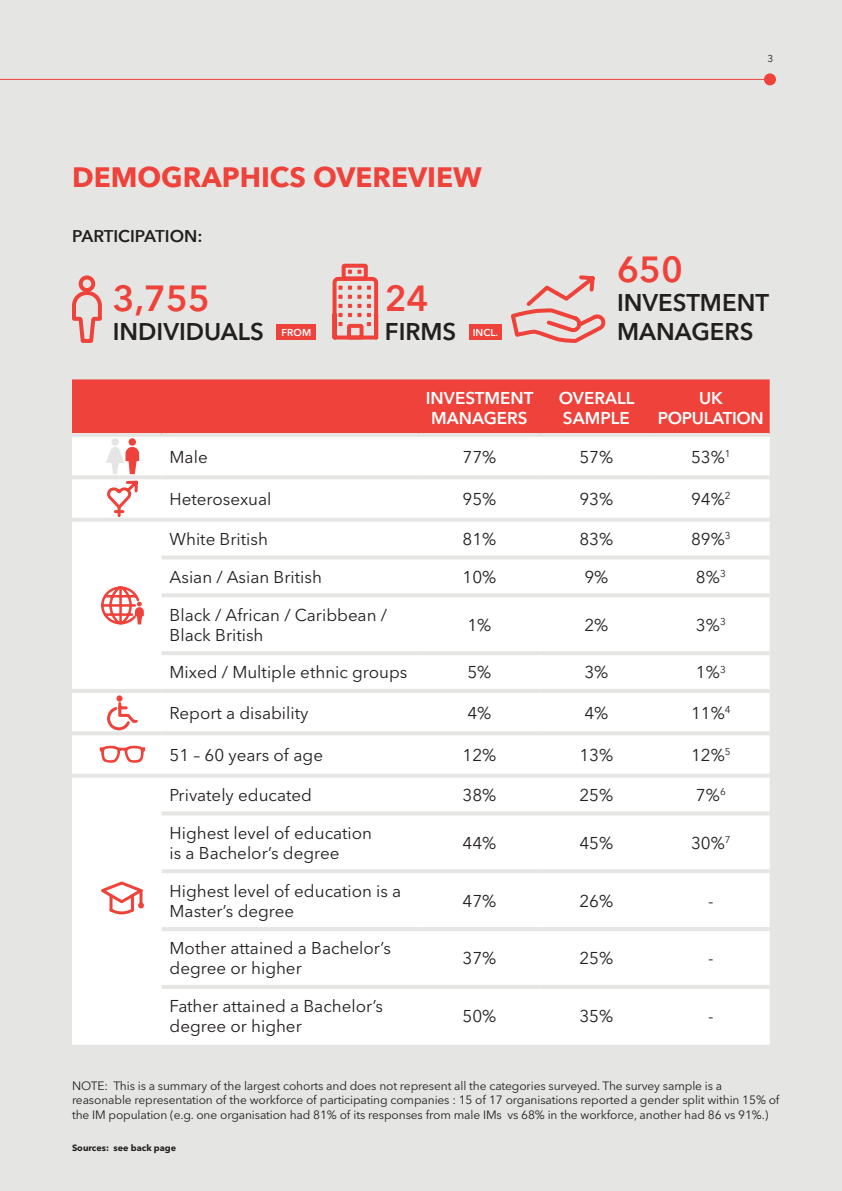
<style>
.page{position:relative;width:842px;height:1191px;background:#e5e6e3}
.page>*{position:absolute;margin:0;border:0;box-sizing:border-box;transform-origin:0 0}
.t1{font:600 36px "Avenir Next LT Pro";color:#ee423a}
.t2{font:700 28px "Avenir Next";color:#ee423a}
.t3{font:600 24px/28.8px "Avenir Next LT Pro";color:#231f20}
.t4{font:17px/20px "Avenir Next LT Pro";color:#231f20}
.t5{font:600 17px/20px "Avenir Next LT Pro";color:#fff;text-align:center}
.t6{font:600 17px "Avenir Next";color:#231f20}
.t7{font:600 17px/20px "Avenir Next LT Pro";letter-spacing:-.02em;color:#fff;text-align:center}
.t8{font:12px/14.4px "Avenir Next LT Pro";letter-spacing:-.01em;color:#231f20}
.t9{font:600 10px "Avenir Next";color:#fff}
.t10{font:10px "Avenir Next";color:#231f20}
.t11{font:700 9px "Avenir Next LT Pro";color:#231f20}
</style>
<div class="page">
<hr style="left:0;top:79px;width:770px;height:1px;background:#ee423a">
<div style="left:764px;top:73px;width:12px;height:12px;background:#ee423a;border-radius:50%"></div>
<div style="left:72px;top:521px;width:698px;height:523px;background:#fff"></div>
<svg style="left:162px;top:555px;width:256px;height:4px"></svg>
<svg style="left:418px;top:555px;width:123px;height:4px"></svg>
<svg style="left:541px;top:555px;width:111px;height:4px"></svg>
<svg style="left:652px;top:555px;width:118px;height:4px"></svg>
<hr style="left:162px;top:593px;width:256px;height:4px;background:#e5e6e3">
<hr style="left:418px;top:593px;width:123px;height:4px;background:#e5e6e3">
<hr style="left:541px;top:593px;width:111px;height:4px;background:#e5e6e3">
<hr style="left:652px;top:593px;width:118px;height:4px;background:#e5e6e3">
<hr style="left:162px;top:651px;width:256px;height:4px;background:#e5e6e3">
<hr style="left:418px;top:651px;width:123px;height:4px;background:#e5e6e3">
<hr style="left:541px;top:651px;width:111px;height:4px;background:#e5e6e3">
<hr style="left:652px;top:651px;width:118px;height:4px;background:#e5e6e3">
<hr style="left:72px;top:689px;width:90px;height:4px;background:#e5e6e3">
<hr style="left:162px;top:689px;width:256px;height:4px;background:#e5e6e3">
<hr style="left:418px;top:689px;width:123px;height:4px;background:#e5e6e3">
<hr style="left:541px;top:689px;width:111px;height:4px;background:#e5e6e3">
<hr style="left:652px;top:689px;width:118px;height:4px;background:#e5e6e3">
<hr style="left:72px;top:731px;width:90px;height:4px;background:#e5e6e3">
<hr style="left:162px;top:731px;width:256px;height:4px;background:#e5e6e3">
<hr style="left:418px;top:731px;width:123px;height:4px;background:#e5e6e3">
<hr style="left:541px;top:731px;width:111px;height:4px;background:#e5e6e3">
<hr style="left:652px;top:731px;width:118px;height:4px;background:#e5e6e3">
<svg style="left:72px;top:773px;width:90px;height:4px"></svg>
<svg style="left:162px;top:773px;width:256px;height:4px"></svg>
<svg style="left:418px;top:773px;width:123px;height:4px"></svg>
<svg style="left:541px;top:773px;width:111px;height:4px"></svg>
<svg style="left:652px;top:773px;width:118px;height:4px"></svg>
<hr style="left:162px;top:811px;width:256px;height:4px;background:#e5e6e3">
<hr style="left:418px;top:811px;width:123px;height:4px;background:#e5e6e3">
<hr style="left:541px;top:811px;width:111px;height:4px;background:#e5e6e3">
<hr style="left:652px;top:811px;width:118px;height:4px;background:#e5e6e3">
<hr style="left:162px;top:869px;width:256px;height:4px;background:#e5e6e3">
<hr style="left:418px;top:869px;width:123px;height:4px;background:#e5e6e3">
<hr style="left:541px;top:869px;width:111px;height:4px;background:#e5e6e3">
<hr style="left:652px;top:869px;width:118px;height:4px;background:#e5e6e3">
<hr style="left:162px;top:927px;width:256px;height:4px;background:#e5e6e3">
<hr style="left:418px;top:927px;width:123px;height:4px;background:#e5e6e3">
<hr style="left:541px;top:927px;width:111px;height:4px;background:#e5e6e3">
<hr style="left:652px;top:927px;width:118px;height:4px;background:#e5e6e3">
<hr style="left:162px;top:985px;width:256px;height:4px;background:#e5e6e3">
<hr style="left:418px;top:985px;width:123px;height:4px;background:#e5e6e3">
<hr style="left:541px;top:985px;width:111px;height:4px;background:#e5e6e3">
<hr style="left:652px;top:985px;width:118px;height:4px;background:#e5e6e3">
<svg style="left:100px;top:745px;width:45px;height:17px"></svg>
<svg style="left:511px;top:275px;width:93px;height:68px"></svg>
<svg style="left:72px;top:289px;width:30px;height:54px"></svg>
<div style="left:79px;top:275px;width:16px;height:17px;border:4px solid #ee423a;border-radius:50%"></div>
<div style="left:277px;top:324px;width:39px;height:15px;background:#ee423a"></div>
<div style="left:469px;top:324px;width:33px;height:15px;background:#ee423a"></div>
<svg style="left:96px;top:879px;width:49px;height:37px;background:#facfcd"></svg>
<svg style="left:106px;top:700px;width:33px;height:31px"></svg>
<div style="left:116px;top:695px;width:7px;height:6px;border:3px solid #ee423a;border-radius:50%"></div>
<svg style="left:100px;top:584px;width:44px;height:42px;background:#f7adaa"></svg>
<svg style="left:72px;top:379px;width:698px;height:139px;background:#f6b3af"></svg>
<svg style="left:332px;top:263px;width:47px;height:77px"></svg>
<h2 class="t2" style="left:72px;top:153px;width:411px">DEMOGRAPHICS OVEREVIEW</h2>
<p class="t6" style="left:72px;top:222px;width:132px">PARTICIPATION:</p>
<h1 class="t1" style="left:113px;top:276px;width:99px">3,755</h1>
<h3 class="t3" style="left:113px;top:317px;width:153px">INDIVIDUALS</h3>
<h1 class="t1" style="left:385px;top:276px;width:45px">24</h1>
<h3 class="t3" style="left:385px;top:317px;width:73px">FIRMS</h3>
<p class="t9" style="left:282px;top:324px;width:31px">FROM</p>
<p class="t9" style="left:473px;top:324px;width:27px">INCL.</p>
<p class="t10" style="left:767px;top:50px;width:7px">3</p>
<h1 class="t1" style="left:617px;top:247px;width:67px">650</h1>
<h3 class="t3" style="left:617px;top:288px;width:153px">INVESTMENT<br>MANAGERS</h3>
<p class="t5" style="left:426px;top:387px;width:109px">INVESTMENT<br>MANAGERS</p>
<p class="t5" style="left:559px;top:387px;width:77px;text-align:left">OVERALL<br>SAMPLE</p>
<p class="t7" style="left:658px;top:387px;width:108px">UK<br>POPULATION</p>
<p class="t4" style="left:170px;top:447px;width:40px">Male</p>
<p class="t4" style="left:462px;top:447px;width:35px">77%</p>
<p class="t4" style="left:579px;top:447px;width:35px">57%</p>
<p class="t4" style="left:691px;top:447px;width:41px">53%<sup>1</sup></p>
<p class="t4" style="left:170px;top:489px;width:103px">Heterosexual</p>
<p class="t4" style="left:462px;top:489px;width:35px">95%</p>
<p class="t4" style="left:579px;top:489px;width:35px">93%</p>
<p class="t4" style="left:691px;top:489px;width:41px">94%<sup>2</sup></p>
<p class="t4" style="left:170px;top:529px;width:100px">White British</p>
<p class="t4" style="left:462px;top:529px;width:35px">81%</p>
<p class="t4" style="left:579px;top:529px;width:35px">83%</p>
<p class="t4" style="left:691px;top:529px;width:41px">89%<sup>3</sup></p>
<p class="t4" style="left:170px;top:567px;width:154px">Asian / Asian British</p>
<p class="t4" style="left:462px;top:567px;width:35px">10%</p>
<p class="t4" style="left:584px;top:567px;width:26px">9%</p>
<p class="t4" style="left:696px;top:567px;width:31px">8%<sup>3</sup></p>
<p class="t4" style="left:170px;top:605px;width:219px">Black / African / Caribbean /<br>Black British</p>
<p class="t4" style="left:467px;top:614px;width:26px">1%</p>
<p class="t4" style="left:584px;top:614px;width:26px">2%</p>
<p class="t4" style="left:696px;top:614px;width:31px">3%<sup>3</sup></p>
<p class="t4" style="left:170px;top:662px;width:239px">Mixed / Multiple ethnic groups</p>
<p class="t4" style="left:467px;top:662px;width:26px">5%</p>
<p class="t4" style="left:584px;top:662px;width:26px">3%</p>
<p class="t4" style="left:696px;top:662px;width:31px">1%<sup>3</sup></p>
<p class="t4" style="left:170px;top:702px;width:140px">Report a disability</p>
<p class="t4" style="left:467px;top:702px;width:26px">4%</p>
<p class="t4" style="left:584px;top:702px;width:26px">4%</p>
<p class="t4" style="left:691px;top:702px;width:41px">11%<sup>4</sup></p>
<p class="t4" style="left:170px;top:745px;width:155px">51 – 60 years of age</p>
<p class="t4" style="left:462px;top:745px;width:35px">12%</p>
<p class="t4" style="left:579px;top:745px;width:35px">13%</p>
<p class="t4" style="left:691px;top:745px;width:41px">12%<sup>5</sup></p>
<p class="t4" style="left:170px;top:785px;width:144px">Privately educated</p>
<p class="t4" style="left:462px;top:785px;width:35px">38%</p>
<p class="t4" style="left:579px;top:785px;width:35px">25%</p>
<p class="t4" style="left:696px;top:785px;width:31px">7%<sup>6</sup></p>
<p class="t4" style="left:170px;top:823px;width:204px">Highest level of education is a Bachelor’s degree</p>
<p class="t4" style="left:462px;top:833px;width:35px">44%</p>
<p class="t4" style="left:579px;top:833px;width:35px">45%</p>
<p class="t4" style="left:691px;top:833px;width:41px">30%<sup>7</sup></p>
<p class="t4" style="left:170px;top:880px;width:233px">Highest level of education is a<br>Master’s degree</p>
<p class="t4" style="left:462px;top:890px;width:35px">47%</p>
<p class="t4" style="left:579px;top:890px;width:35px">26%</p>
<p class="t4" style="left:708px;top:890px;width:7px">-</p>
<p class="t4" style="left:170px;top:938px;width:223px">Mother attained a Bachelor’s degree or higher</p>
<p class="t4" style="left:462px;top:948px;width:35px">37%</p>
<p class="t4" style="left:579px;top:948px;width:35px">25%</p>
<p class="t4" style="left:708px;top:948px;width:7px">-</p>
<p class="t4" style="left:170px;top:996px;width:215px">Father attained a Bachelor’s degree or higher</p>
<p class="t4" style="left:462px;top:1006px;width:35px">50%</p>
<p class="t4" style="left:579px;top:1006px;width:35px">35%</p>
<p class="t4" style="left:708px;top:1006px;width:7px">-</p>
<p class="t8" style="left:72px;top:1078px;width:709px">NOTE: This is a summary of the largest cohorts and does not represent all the categories surveyed. The survey sample is a reasonable representation of the workforce of participating companies : 15 of 17 organisations reported a gender split within 15% of the IM population (e.g. one organisation had 81% of its responses from male IMs vs 68% in the workforce, another had 86 vs 91%.)</p>
<p class="t11" style="left:72px;top:1142px;width:106px">Sources: see back page</p>
</div>
